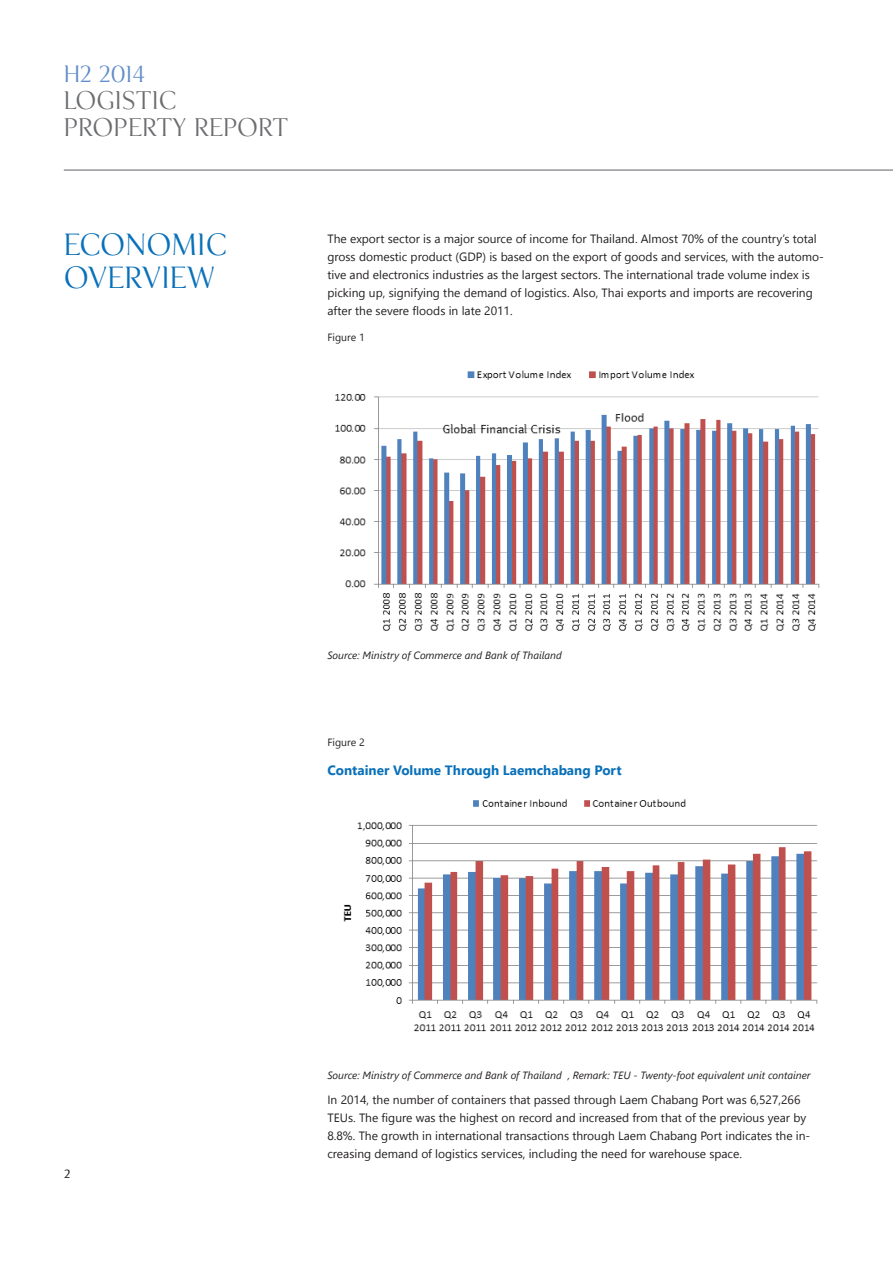
<style>
.page{position:relative;width:893px;height:1263px;background:#fff}
.page>*{position:absolute;margin:0;border:0;box-sizing:border-box;transform-origin:0 0}
.t1{font:27px/32.4px "KF Display";color:#0970b9}
.t2{font:22.5px/27px "KF Display";color:#6c6d70}
.t3{font:21px "KF Display";color:#618dc9}
.t4{font:700 13.5px "Segoe UI";color:#0970b9}
.t5{font:12.75px "KF Meta OT";color:#231f20}
.t6{font:12px/18px "Segoe UI";color:#231f20}
.t7{font:italic 10.5px "Segoe UI";color:#231f20}
.t8{font:10.5px "Segoe UI";color:#231f20}
</style>
<div class="page">
<hr style="left:64px;top:169px;width:829px;height:2px;background:#939598">
<img style="left:335px;top:370px;width:485px;height:261px">
<img style="left:343px;top:799px;width:475px;height:233px">
<h3 class="t3" style="left:64px;top:61px;width:82px">H2 2014</h3>
<h2 class="t2" style="left:64px;top:87px;width:226px">LOGISTIC<br>PROPERTY REPORT</h2>
<h1 class="t1" style="left:64px;top:229px;width:165px">ECONOMIC<br>OVERVIEW</h1>
<p class="t6" style="left:327px;top:229px;width:498px">The export sector is a major source of income for Thailand. Almost 70% of the country’s total gross domestic product (GDP) is based on the export of goods and services, with the automo&shy;tive and electronics industries as the largest sectors. The international trade volume index is picking up, signifying the demand of logistics. Also, Thai exports and imports are recovering after the severe floods in late 2011.</p>
<p class="t8" style="left:327px;top:329px;width:39px">Figure 1</p>
<p class="t5" style="left:64px;top:1166px;width:8px">2</p>
<p class="t7" style="left:327px;top:648px;width:236px">Source: Ministry of Commerce and Bank of Thailand</p>
<p class="t8" style="left:327px;top:734px;width:39px">Figure 2</p>
<p class="t4" style="left:327px;top:760px;width:296px">Container Volume Through Laemchabang Port</p>
<p class="t7" style="left:327px;top:1068px;width:485px">Source: Ministry of Commerce and Bank of Thailand , Remark: TEU - Twenty-foot equivalent unit container</p>
<p class="t6" style="left:327px;top:1091px;width:484px">In 2014, the number of containers that passed through Laem Chabang Port was 6,527,266<br>TEUs. The figure was the highest on record and increased from that of the previous year by 8.8%. The growth in international transactions through Laem Chabang Port indicates the in&shy;creasing demand of logistics services, including the need for warehouse space.</p>
</div>
